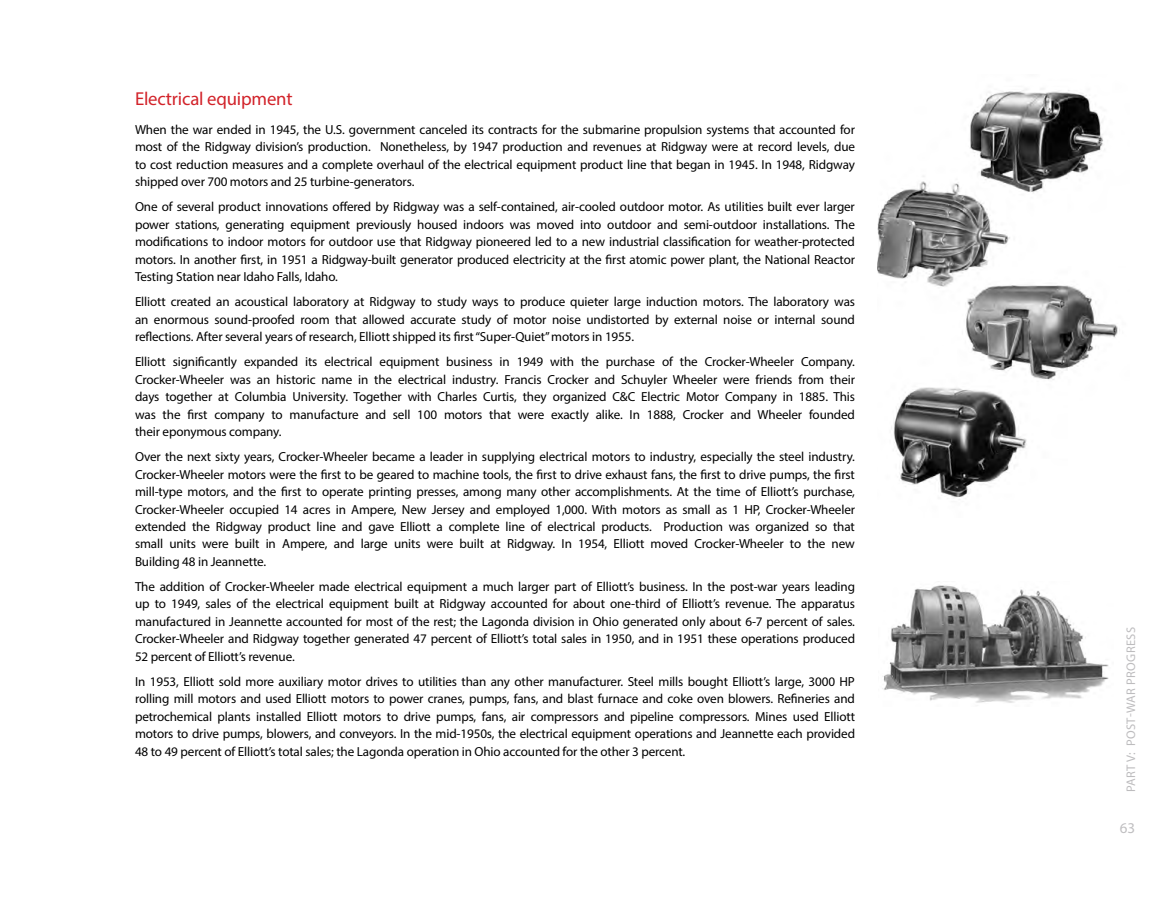
<style>
.page{position:relative;width:1170px;height:900px;background:#fff}
.page>*{position:absolute;margin:0;border:0;box-sizing:border-box;transform-origin:0 0}
.t1{font:18.75px "Myriad Pro";letter-spacing:-.01em;color:#d2232a}
.t2{font:15px "Myriad Pro";color:#c0bfc1}
.t3{font:13.12px/17.5px "Myriad Pro";letter-spacing:-.01em;color:#000;text-align:justify}
.t4{font:12.5px "Myriad Pro";letter-spacing:.03em;color:#bdbcbe}
</style>
<div class="page">
<img style="left:877px;top:89px;width:243px;height:409px">
<img style="left:882px;top:585px;width:227px;height:118px">
<h1 class="t1" style="left:135px;top:87px;width:159px">Electrical equipment</h1>
<p class="t3" style="left:135px;top:120px;width:722px">When the war ended in 1945, the U.S. government canceled its contracts for the submarine propulsion systems that accounted for most of the Ridgway division’s production. Nonetheless, by 1947 production and revenues at Ridgway were at record levels, due to cost reduction measures and a complete overhaul of the electrical equipment product line that began in 1945. In 1948, Ridgway shipped over 700 motors and 25 turbine-generators.</p>
<p class="t3" style="left:135px;top:198px;width:722px">One of several product innovations offered by Ridgway was a self-contained, air-cooled outdoor motor. As utilities built ever larger power stations, generating equipment previously housed indoors was moved into outdoor and semi-outdoor installations. The modifications to indoor motors for outdoor use that Ridgway pioneered led to a new industrial classification for weather-protected motors. In another first, in 1951 a Ridgway-built generator produced electricity at the first atomic power plant, the National Reactor Testing Station near Idaho Falls, Idaho.</p>
<p class="t3" style="left:135px;top:293px;width:722px">Elliott created an acoustical laboratory at Ridgway to study ways to produce quieter large induction motors. The laboratory was an enormous sound-proofed room that allowed accurate study of motor noise undistorted by external noise or internal sound reflections. After several years of research, Elliott shipped its first “Super-Quiet” motors in 1955.</p>
<p class="t3" style="left:135px;top:353px;width:722px">Elliott significantly expanded its electrical equipment business in 1949 with the purchase of the Crocker-Wheeler Company.<br>Crocker-Wheeler was an historic name in the electrical industry. Francis Crocker and Schuyler Wheeler were friends from their days together at Columbia University. Together with Charles Curtis, they organized C&amp;C Electric Motor Company in 1885. This was the first company to manufacture and sell 100 motors that were exactly alike. In 1888, Crocker and Wheeler founded their eponymous company.</p>
<p class="t3" style="left:135px;top:448px;width:722px">Over the next sixty years, Crocker-Wheeler became a leader in supplying electrical motors to industry, especially the steel industry.<br>Crocker-Wheeler motors were the first to be geared to machine tools, the first to drive exhaust fans, the first to drive pumps, the first mill-type motors, and the first to operate printing presses, among many other accomplishments. At the time of Elliott’s purchase, Crocker-Wheeler occupied 14 acres in Ampere, New Jersey and employed 1,000. With motors as small as 1 HP, Crocker-Wheeler extended the Ridgway product line and gave Elliott a complete line of electrical products. Production was organized so that small units were built in Ampere, and large units were built at Ridgway. In 1954, Elliott moved Crocker-Wheeler to the new Building 48 in Jeannette.</p>
<p class="t3" style="left:135px;top:578px;width:722px">The addition of Crocker-Wheeler made electrical equipment a much larger part of Elliott’s business. In the post-war years leading up to 1949, sales of the electrical equipment built at Ridgway accounted for about one-third of Elliott’s revenue. The apparatus manufactured in Jeannette accounted for most of the rest; the Lagonda division in Ohio generated only about 6-7 percent of sales.<br>Crocker-Wheeler and Ridgway together generated 47 percent of Elliott’s total sales in 1950, and in 1951 these operations produced 52 percent of Elliott’s revenue.</p>
<p class="t3" style="left:135px;top:673px;width:722px">In 1953, Elliott sold more auxiliary motor drives to utilities than any other manufacturer. Steel mills bought Elliott’s large, 3000 HP rolling mill motors and used Elliott motors to power cranes, pumps, fans, and blast furnace and coke oven blowers. Refineries and petrochemical plants installed Elliott motors to drive pumps, fans, air compressors and pipeline compressors. Mines used Elliott motors to drive pumps, blowers, and conveyors. In the mid-1950s, the electrical equipment operations and Jeannette each provided 48 to 49 percent of Elliott’s total sales; the Lagonda operation in Ohio accounted for the other 3 percent.</p>
<p class="t4" style="left:1123px;top:792px;width:166px;rotate:-90deg">PART V: POST-WAR PROGRESS</p>
<p class="t2" style="left:1120px;top:818px;width:17px">63</p>
</div>
